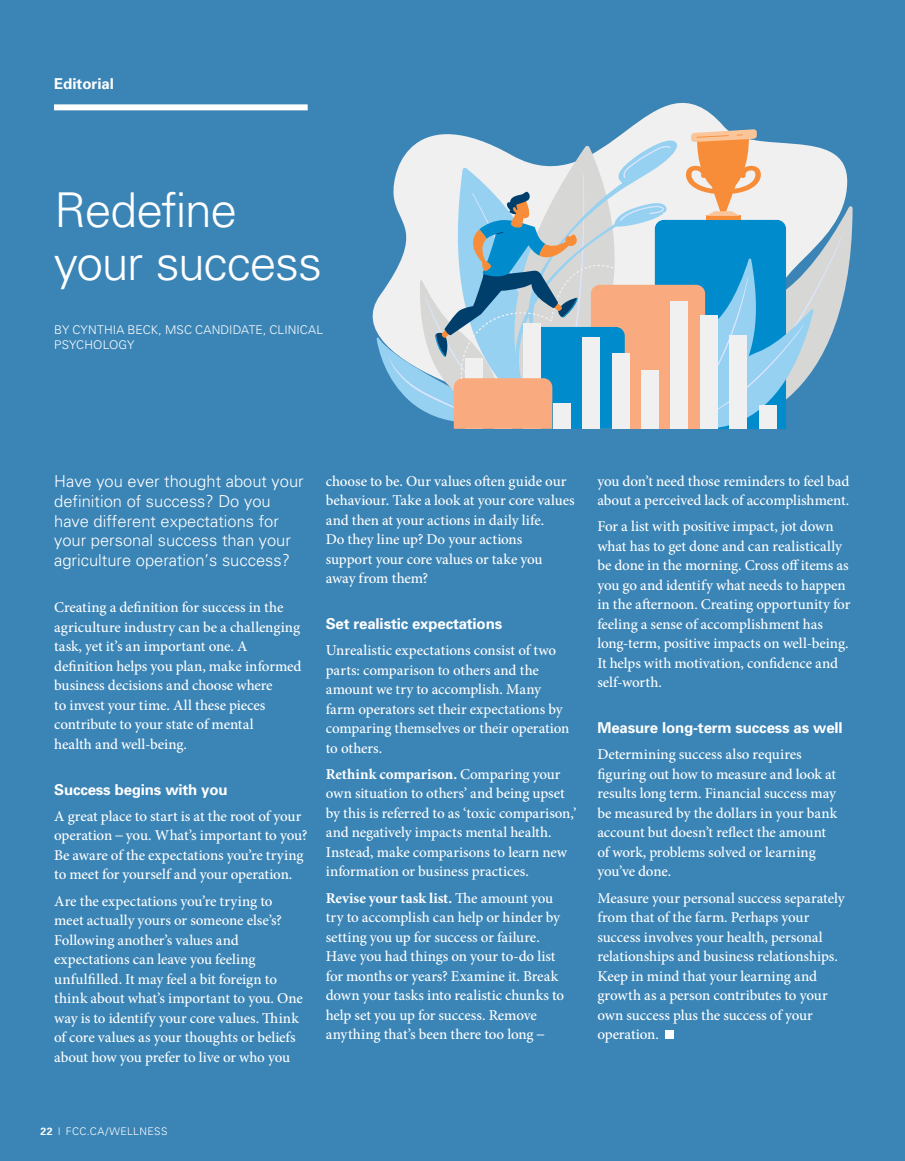
<style>
.page{position:relative;width:905px;height:1161px;background:#fff}
.page>*{position:absolute;margin:0;border:0;box-sizing:border-box;transform-origin:0 0}
.t1{font:300 48px/52.5px "Univers";letter-spacing:-.025em;color:#fff}
.t2{font:300 16.5px/19.8px "Univers";color:#fff}
.t3{font:500 15px/19.5px "Minion Pro";letter-spacing:-.005em;color:#fff}
.t4{font:700 15px "Univers";letter-spacing:-.01em;color:#fff}
.t5{font:300 12px/15px "Univers";letter-spacing:.01em;color:#fff}
.t6{font:300 10.5px "Univers";letter-spacing:.04em;color:#fff}
.s1{font-family:"Univers";font-weight:300}
.s2{font-weight:700}
</style>
<div class="page">
<div style="left:0;top:0;width:904px;height:1161px;background:#3a84b6"></div>
<div style="left:665px;top:1030px;width:8px;height:9px;background:#fff"></div>
<div style="left:54px;top:104px;width:254px;height:6px;background:#fff"></div>
<svg style="left:372px;top:102px;width:355px;height:228px"></svg>
<svg style="left:376px;top:129px;width:476px;height:300px;background:#a6c1cd"></svg>
<p class="t4" style="left:54px;top:74px;width:62px">Editorial</p>
<h1 class="t1" style="left:54px;top:183px;width:269px">Redefine your success</h1>
<p class="t5" style="left:54px;top:322px;width:270px">BY CYNTHIA BECK, MSC CANDIDATE, CLINICAL<br>PSYCHOLOGY</p>
<p class="t2" style="left:54px;top:471px;width:251px">Have you ever thought about your definition of success? Do you have different expectations for your personal success than your agriculture operation’s success?</p>
<p class="t3" style="left:54px;top:598px;width:249px">Creating a definition for success in the agriculture industry can be a challenging task, yet it’s an important one. A definition helps you plan, make informed business decisions and choose where<br>to invest your time. All these pieces contribute to your state of mental<br>health and well-being.</p>
<p class="t4" style="left:54px;top:780px;width:175px">Success begins with you</p>
<p class="t3" style="left:54px;top:806px;width:255px">A great place to start is at the root of your operation <span class="s1">–</span> you. What’s important to you?<br>Be aware of the expectations you’re trying to meet for yourself and your operation.</p>
<p class="t3" style="left:54px;top:891px;width:250px">Are the expectations you’re trying to meet actually yours or someone else’s?<br>Following another’s values and expectations can leave you feeling unfulfilled. It may feel a bit foreign to think about what’s important to you. One way is to identify your core values. Think of core values as your thoughts or beliefs about how you prefer to live or who you</p>
<p class="t3" style="left:326px;top:471px;width:250px">choose to be. Our values often guide our behaviour. Take a look at your core values and then at your actions in daily life.<br>Do they line up? Do your actions<br>support your core values or take you away from them?</p>
<p class="t4" style="left:326px;top:614px;width:178px">Set realistic expectations</p>
<p class="t3" style="left:326px;top:641px;width:245px">Unrealistic expectations consist of two parts: comparison to others and the amount we try to accomplish. Many farm operators set their expectations by comparing themselves or their operation to others.</p>
<p class="t3" style="left:326px;top:764px;width:252px"><span class="s2">Rethink comparison.</span> Comparing your own situation to others’ and being upset by this is referred to as ‘toxic comparison,’ and negatively impacts mental health.<br>Instead, make comparisons to learn new information or business practices.</p>
<p class="t3" style="left:326px;top:888px;width:240px"><span class="s2">Revise your task list.</span> The amount you try to accomplish can help or hinder by setting you up for success or failure.<br>Have you had things on your to-do list for months or years? Examine it. Break down your tasks into realistic chunks to help set you up for success. Remove anything that’s been there too long <span class="s1">–</span></p>
<p class="t3" style="left:597px;top:471px;width:253px">you don’t need those reminders to feel bad about a perceived lack of accomplishment.</p>
<p class="t3" style="left:597px;top:517px;width:254px">For a list with positive impact, jot down what has to get done and can realistically be done in the morning. Cross off items as you go and identify what needs to happen in the afternoon. Creating opportunity for feeling a sense of accomplishment has long-term, positive impacts on well-being.<br>It helps with motivation, confidence and self-worth.</p>
<p class="t4" style="left:597px;top:718px;width:247px">Measure long-term success as well</p>
<p class="t3" style="left:597px;top:745px;width:241px">Determining success also requires figuring out how to measure and look at results long term. Financial success may be measured by the dollars in your bank account but doesn’t reflect the amount of work, problems solved or learning you’ve done.</p>
<p class="t3" style="left:597px;top:888px;width:249px">Measure your personal success separately from that of the farm. Perhaps your success involves your health, personal relationships and business relationships.<br>Keep in mind that your learning and growth as a person contributes to your own success plus the success of your operation.</p>
<p class="t6" style="left:40px;top:1125px;width:128px"><span class="s2">22</span> | FCC.CA/WELLNESS</p>
</div>
